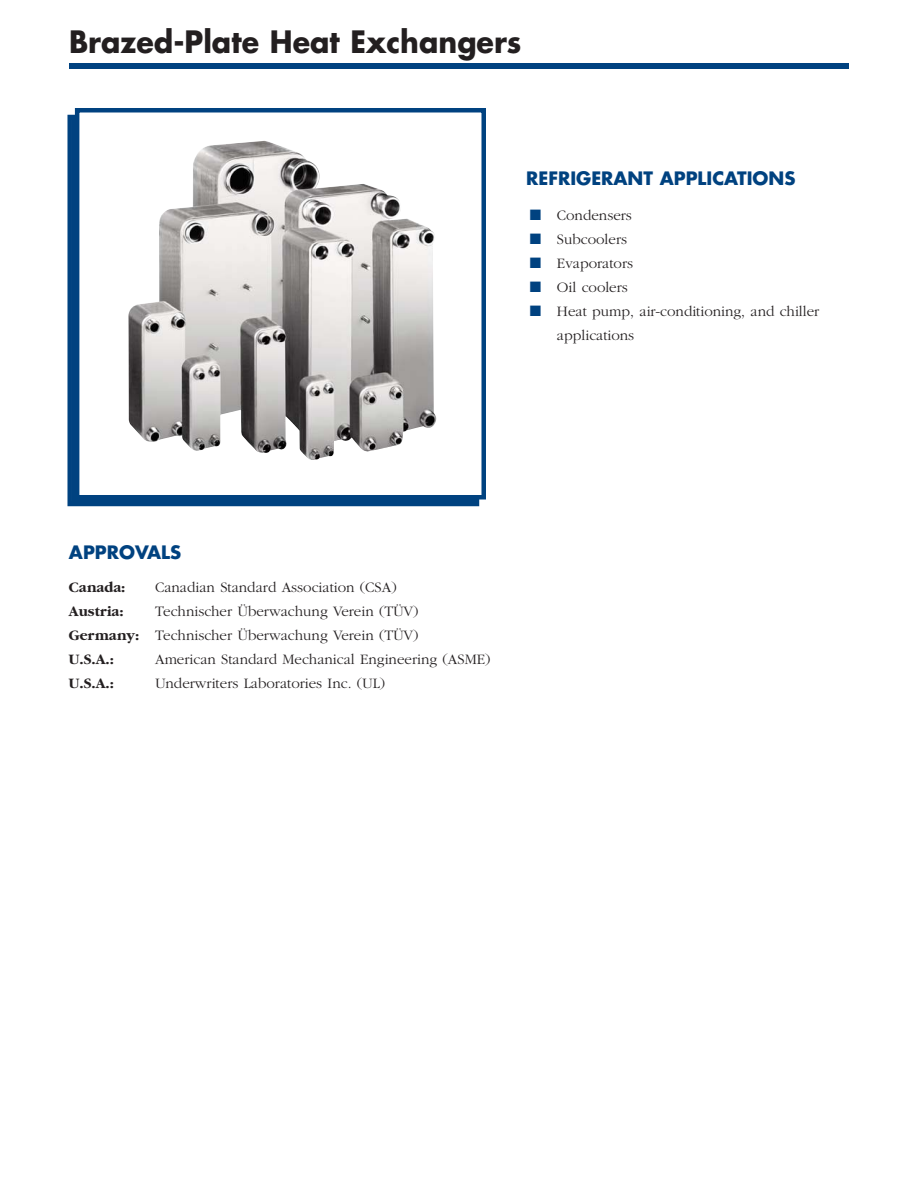
<style>
.page{position:relative;width:918px;height:1188px;background:#fff}
.page>*{position:absolute;margin:0;border:0;box-sizing:border-box;transform-origin:0 0}
.t1{font:700 30px "Futura";color:#231f20;scale:.95 1}
.t2{font:700 18px "Futura";color:#004280}
.t3{font:300 15px/24px "Garamond";color:#231f20}
.t4{font:700 15px "Garamond";color:#231f20}
.s1{color:#004280}
.s2{font-weight:700}
</style>
<div class="page">
<div style="left:69px;top:63px;width:780px;height:6px;background:#004280"></div>
<div style="left:67px;top:115px;width:412px;height:391px;border:4px solid #004280"></div>
<div style="left:79px;top:112px;width:402px;height:383px;background:#fff"></div>
<img style="left:128px;top:141px;width:309px;height:319px">
<div style="left:75px;top:108px;width:411px;height:391px;border:4px solid #004280"></div>
<h1 class="t1" style="left:69px;top:28px;width:478px">Brazed-Plate Heat Exchangers</h1>
<p class="t2" style="left:526px;top:170px;width:271px">REFRIGERANT APPLICATIONS</p>
<p class="t3" style="left:530px;top:204px;width:103px"><span class="s1">■</span> Condensers</p>
<p class="t3" style="left:530px;top:228px;width:99px"><span class="s1">■</span> Subcoolers</p>
<p class="t3" style="left:530px;top:252px;width:105px"><span class="s1">■</span> Evaporators</p>
<p class="t3" style="left:530px;top:276px;width:99px"><span class="s1">■</span> Oil coolers</p>
<p class="t3" style="left:557px;top:300px;width:264px;text-indent:-27px"><span class="s1">■</span> Heat pump, air-conditioning, and chiller applications</p>
<p class="t2" style="left:69px;top:544px;width:114px">APPROVALS</p>
<p class="t4" style="left:69px;top:582px;width:58px">Canada:</p>
<p class="t3" style="left:155px;top:577px;width:243px">Canadian Standard Association (CSA)</p>
<p class="t4" style="left:69px;top:606px;width:56px">Austria:</p>
<p class="t3" style="left:69px;top:601px;width:351px;text-align:justify;text-indent:86px">Technischer Überwachung Verein (TÜV)<br><span class="s2">Germany:</span> Technischer Überwachung Verein (TÜV)<br><span class="s2">U.S.A.:</span></p>
<p class="t3" style="left:155px;top:649px;width:337px">American Standard Mechanical Engineering (ASME)</p>
<p class="t4" style="left:69px;top:678px;width:46px">U.S.A.:</p>
<p class="t3" style="left:155px;top:673px;width:232px">Underwriters Laboratories Inc. (UL)</p>
</div>
